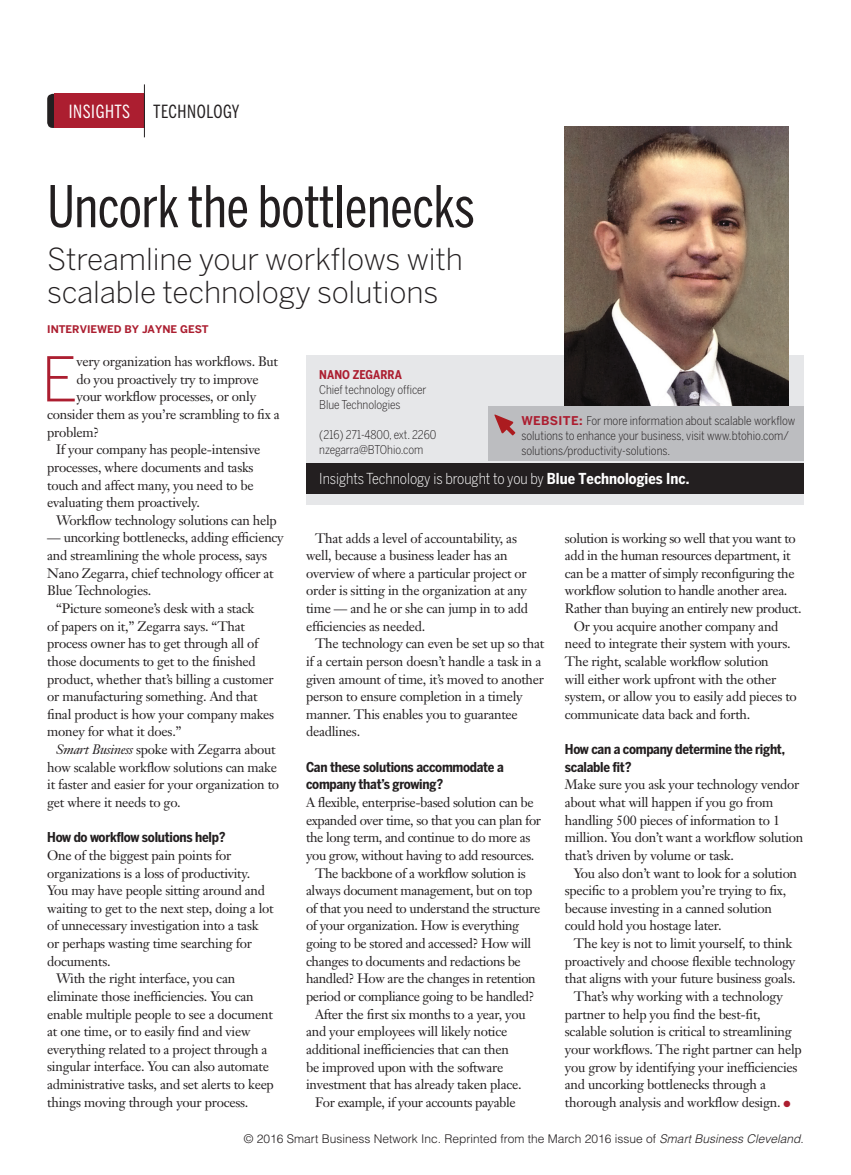
<style>
.page{position:relative;width:851px;height:1175px;background:#fff}
.page>*{position:absolute;margin:0;border:0;box-sizing:border-box;transform-origin:0 0}
.BodyDropCap{font:300 61.2px "Benton Sans";color:#ac1e30}
.Headline{font:57px "Benton Sans Comp";letter-spacing:-.005em;color:#231f20}
.Drophead{font:300 30px/33px "Benton Sans";letter-spacing:-.005em;color:#231f20}
.TopHeaderBlack{font:18px "Benton Sans Comp";letter-spacing:.03em;color:#231f20}
.TopHeaderWhite{font:18px "Benton Sans Comp";letter-spacing:.03em;color:#fff}
.InsightBroughtToYou{font:300 15px "Benton Sans Cond";letter-spacing:-.005em;color:#fff}
.Body{font:13.5px/17.7px "Janson Text";letter-spacing:-.02em;color:#231f20}
.BodyNoIndent{font:13.5px/17.7px "Janson Text";letter-spacing:-.02em;color:#231f20}
.BodyDropCap-2{font:13.5px "Janson Text";letter-spacing:-.02em;color:#231f20}
.BodySubhead{font:700 13.5px/17.7px "Benton Sans Cond";letter-spacing:-.02em;color:#231f20}
.InsightsTitleCo{font:300 12px/15px "Benton Sans Cond";color:#231f20}
.t1{font:300 12px "Helvetica";color:#231f20}
.InsightsTitleCo-2{font:700 12px "Benton Sans Cond";color:#ac1e30}
.Byline{font:700 10.5px "Benton Sans";color:#ac1e30}
.s1{font-style:italic}
.s2{font-weight:700}
.s3{font-family:"Benton Sans";font-weight:700;color:#ac1e30}
.s4{color:#ac1e30}
</style>
<div class="page">
<div style="left:306px;top:355px;width:497px;height:150px;background:#e6e7e9"></div>
<img style="left:565px;top:127px;width:223px;height:279px">
<div style="left:306px;top:463px;width:497px;height:31px;background:#231f20"></div>
<div style="left:488px;top:406px;width:315px;height:55px;background:#bcbdc0"></div>
<svg style="left:47px;top:94px;width:8px;height:34px"></svg>
<div style="left:55px;top:94px;width:89px;height:34px;background:#ac1e30"></div>
<hr style="left:144px;top:84px;width:1px;height:53px;background:#231f20">
<svg style="left:494px;top:414px;width:21px;height:22px"></svg>
<p class="TopHeaderWhite" style="left:69px;top:101px;width:63px">INSIGHTS</p>
<p class="TopHeaderBlack" style="left:153px;top:101px;width:88px">TECHNOLOGY</p>
<p class="Headline" style="left:47px;top:173px;width:429px">Uncork the bottlenecks</p>
<p class="Drophead" style="left:47px;top:242px;width:417px">Streamline your workflows with scalable technology solutions</p>
<p class="Byline" style="left:47px;top:322px;width:163px">INTERVIEWED BY JAYNE GEST</p>
<p class="BodyDropCap" style="left:41px;top:343px;width:38px">E</p>
<p class="BodyDropCap-2" style="left:76px;top:353px;width:203px">very organization has workflows. But</p>
<p class="BodyDropCap-2" style="left:76px;top:370px;width:184px">do you proactively try to improve</p>
<p class="BodyDropCap-2" style="left:76px;top:388px;width:181px">your workflow processes, or only</p>
<p class="BodyDropCap-2" style="left:47px;top:406px;width:234px">consider them as you’re scrambling to fix a</p>
<p class="BodyDropCap-2" style="left:47px;top:423px;width:54px">problem?</p>
<p class="Body" style="left:47px;top:440px;width:215px;text-indent:9px">If your company has people-intensive processes, where documents and tasks touch and affect many, you need to be evaluating them proactively.</p>
<p class="Body" style="left:56px;top:511px;width:222px">Workflow technology solutions can help</p>
<p class="Body" style="left:47px;top:529px;width:238px">— uncorking bottlenecks, adding efficiency and streamlining the whole process, says Nano Zegarra, chief technology officer at Blue Technologies.</p>
<p class="Body" style="left:47px;top:599px;width:228px;text-indent:9px">“Picture someone’s desk with a stack<br>of papers on it,” Zegarra says. “That process owner has to get through all of those documents to get to the finished product, whether that’s billing a customer or manufacturing something. And that final product is how your company makes money for what it does.”</p>
<p class="Body" style="left:47px;top:740px;width:233px;text-indent:9px"><span class="s1">Smart Business</span> spoke with Zegarra about how scalable workflow solutions can make it faster and easier for your organization to get where it needs to go.</p>
<p class="BodySubhead" style="left:47px;top:828px;width:180px">How do workflow solutions help?</p>
<p class="BodyNoIndent" style="left:47px;top:846px;width:228px">One of the biggest pain points for organizations is a loss of productivity.<br>You may have people sitting around and waiting to get to the next step, doing a lot of unnecessary investigation into a task or perhaps wasting time searching for documents.</p>
<p class="Body" style="left:47px;top:969px;width:228px;text-indent:9px">With the right interface, you can eliminate those inefficiencies. You can enable multiple people to see a document at one time, or to easily find and view everything related to a project through a singular interface. You can also automate administrative tasks, and set alerts to keep things moving through your process.</p>
<p class="InsightsTitleCo-2" style="left:319px;top:367px;width:84px">NANO ZEGARRA</p>
<p class="InsightsTitleCo" style="left:319px;top:382px;width:109px">Chief technology officer</p>
<p class="InsightsTitleCo" style="left:319px;top:397px;width:83px">Blue Technologies</p>
<p class="InsightsTitleCo" style="left:319px;top:427px;width:119px">(216) 271-4800, ext. 2260</p>
<p class="InsightsTitleCo" style="left:319px;top:442px;width:105px">nzegarra@BTOhio.com</p>
<p class="InsightBroughtToYou" style="left:319px;top:470px;width:371px">Insights Technology is brought to you by <span class="s2">Blue Technologies Inc.</span></p>
<p class="InsightsTitleCo" style="left:521px;top:413px;width:275px"><span class="s3">WEBSITE:</span> For more information about scalable workflow solutions to enhance your business, visit www.btohio.com/ solutions/productivity-solutions.</p>
<p class="Body" style="left:306px;top:529px;width:223px;text-indent:9px">That adds a level of accountability, as well, because a business leader has an overview of where a particular project or order is sitting in the organization at any time — and he or she can jump in to add efficiencies as needed.</p>
<p class="Body" style="left:306px;top:634px;width:240px;text-indent:9px">The technology can even be set up so that if a certain person doesn’t handle a task in a given amount of time, it’s moved to another person to ensure completion in a timely manner. This enables you to guarantee deadlines.</p>
<p class="BodySubhead" style="left:306px;top:758px;width:199px">Can these solutions accommodate a company that’s growing?</p>
<p class="BodyNoIndent" style="left:306px;top:793px;width:237px">A flexible, enterprise-based solution can be expanded over time, so that you can plan for the long term, and continue to do more as you grow, without having to add resources.</p>
<p class="Body" style="left:306px;top:864px;width:236px;text-indent:9px">The backbone of a workflow solution is always document management, but on top of that you need to understand the structure of your organization. How is everything going to be stored and accessed? How will changes to documents and redactions be handled? How are the changes in retention period or compliance going to be handled?</p>
<p class="Body" style="left:306px;top:1005px;width:221px;text-indent:9px">After the first six months to a year, you and your employees will likely notice additional inefficiencies that can then<br>be improved upon with the software investment that has already taken place.</p>
<p class="Body" style="left:315px;top:1093px;width:202px">For example, if your accounts payable</p>
<p class="Body" style="left:565px;top:529px;width:238px">solution is working so well that you want to add in the human resources department, it can be a matter of simply reconfiguring the workflow solution to handle another area.<br>Rather than buying an entirely new product.</p>
<p class="Body" style="left:565px;top:617px;width:233px;text-indent:9px">Or you acquire another company and need to integrate their system with yours.<br>The right, scalable workflow solution<br>will either work upfront with the other system, or allow you to easily add pieces to communicate data back and forth.</p>
<p class="BodySubhead" style="left:565px;top:740px;width:222px">How can a company determine the right, scalable fit?</p>
<p class="BodyNoIndent" style="left:565px;top:775px;width:240px">Make sure you ask your technology vendor about what will happen if you go from handling 500 pieces of information to 1 million. You don’t want a workflow solution that’s driven by volume or task.</p>
<p class="Body" style="left:565px;top:864px;width:234px;text-indent:9px">You also don’t want to look for a solution specific to a problem you’re trying to fix, because investing in a canned solution could hold you hostage later.</p>
<p class="Body" style="left:565px;top:934px;width:232px;text-align:center">The key is not to limit yourself, to think proactively and choose flexible technology that aligns with your future business goals.</p>
<p class="Body" style="left:565px;top:987px;width:238px;text-indent:9px">That’s why working with a technology partner to help you find the best-fit, scalable solution is critical to streamlining your workflows. The right partner can help you grow by identifying your inefficiencies and uncorking bottlenecks through a thorough analysis and workflow design. <span class="s4">●</span></p>
<p class="t1" style="left:244px;top:1131px;width:561px">© 2016 Smart Business Network Inc. Reprinted from the March 2016 issue of <span class="s1">Smart Business Cleveland</span>.</p>
</div>
